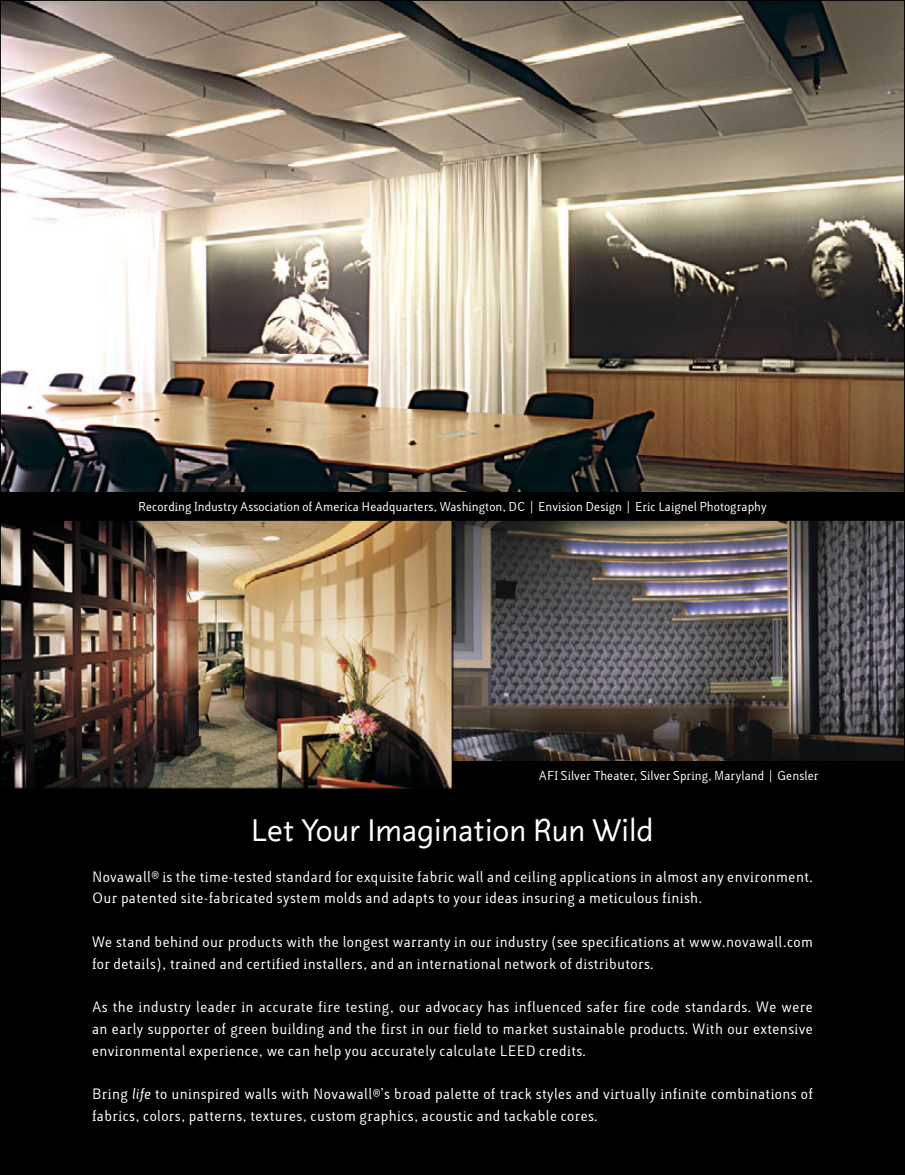
<style>
.page{position:relative;width:905px;height:1175px;background:#fff}
.page>*{position:absolute;margin:0;border:0;box-sizing:border-box;transform-origin:0 0}
.t1{font:31.5px "Lux Sans";color:#fff}
.t2{font:13.5px/21.8px "Lacuna";letter-spacing:.025em;color:#fff}
.t3{font:11.55px "Lacuna";color:#fff}
.s1{font-style:italic}
</style>
<div class="page">
<div style="left:0;top:0;width:904px;height:1174px;background:#000"></div>
<img style="left:2px;top:2px;width:900px;height:490px">
<img style="left:2px;top:522px;width:900px;height:264px">
<div style="left:0;top:520px;width:452px;height:268px;border:1px solid #000"></div>
<div style="left:452px;top:761px;width:452px;height:27px;background:#000"></div>
<p class="t3" style="left:138px;top:499px;width:630px">Recording Industry Association of America Headquarters, Washington, DC | Envision Design | Eric Laignel Photography</p>
<p class="t3" style="left:539px;top:768px;width:281px">AFI Silver Theater, Silver Spring, Maryland | Gensler</p>
<h1 class="t1" style="left:251px;top:812px;width:404px">Let Your Imagination Run Wild</h1>
<p class="t2" style="left:92px;top:866px;width:722px">Novawall<sup>®</sup> is the time-tested standard for exquisite fabric wall and ceiling applications in almost any environment.<br>Our patented site-fabricated system molds and adapts to your ideas insuring a meticulous finish.</p>
<p class="t2" style="left:92px;top:931px;width:722px">We stand behind our products with the longest warranty in our industry (see specifications at www.novawall.com for details), trained and certified installers, and an international network of distributors.</p>
<p class="t2" style="left:92px;top:996px;width:722px;text-align:justify">As the industry leader in accurate fire testing, our advocacy has influenced safer fire code standards. We were an early supporter of green building and the first in our field to market sustainable products. With our extensive environmental experience, we can help you accurately calculate LEED credits.</p>
<p class="t2" style="left:92px;top:1083px;width:722px">Bring <span class="s1">life</span> to uninspired walls with Novawall<sup>®</sup>’s broad palette of track styles and virtually infinite combinations of fabrics, colors, patterns, textures, custom graphics, acoustic and tackable cores.</p>
</div>
